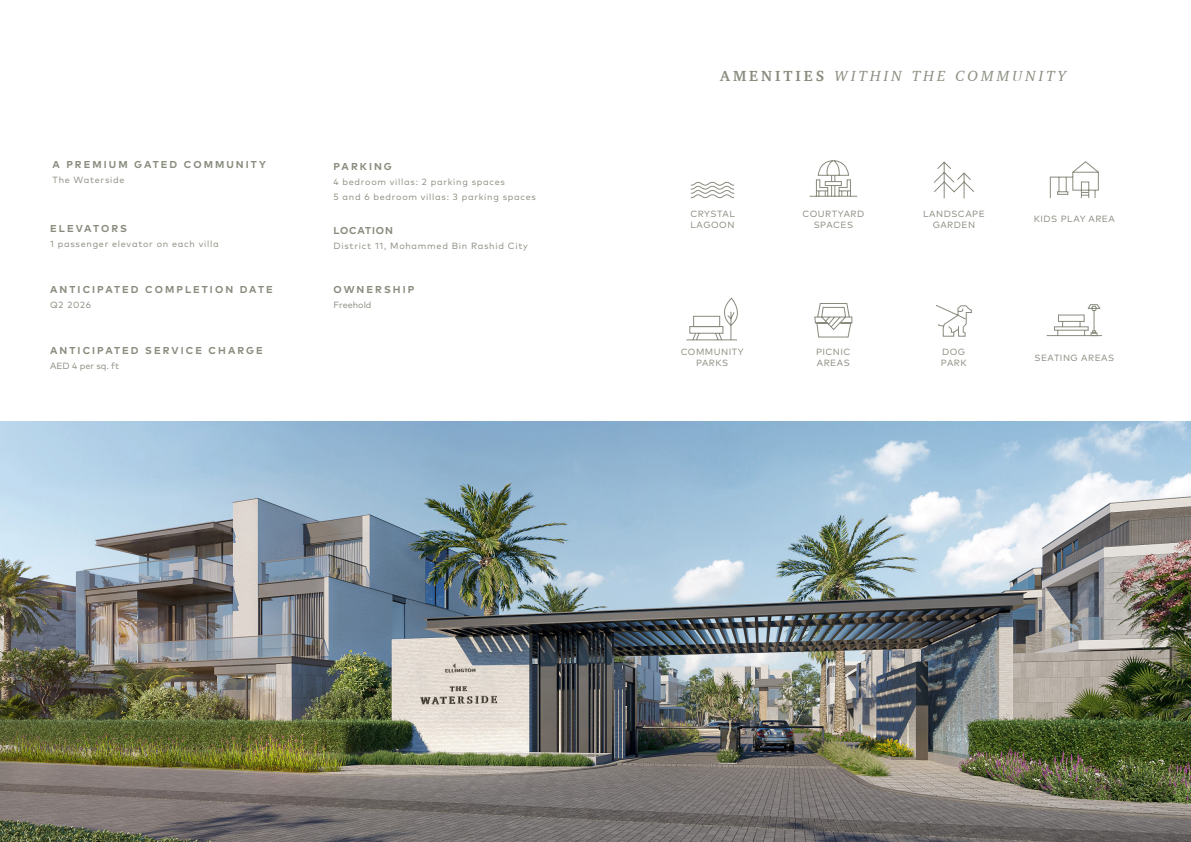
<style>
.page{position:relative;width:1191px;height:842px;background:#fff}
.page>*{position:absolute;margin:0;border:0;box-sizing:border-box;transform-origin:0 0}
.t1{font:italic 15px "Charter";letter-spacing:.2em;color:#878c7d}
.t2{font:700 10px "Mark Pro";letter-spacing:.205em;color:#878c7d}
.t3{font:700 10px "Mark Pro";letter-spacing:.085em;color:#878c7d}
.t4{font:9px "Mark Pro";letter-spacing:.08em;color:#878c7d}
.t5{font:9px/11px "Mark Pro";letter-spacing:.055em;color:#878b7d;text-align:center}
.t6{font:9px "Mark Pro";color:#878c7d}
.s1{font-weight:700;font-style:normal}
</style>
<div class="page">
<img style="left:0;top:421px;width:1191px;height:421px">
<svg style="left:1049px;top:161px;width:50px;height:37px"></svg>
<svg style="left:1046px;top:304px;width:56px;height:32px"></svg>
<svg style="left:934px;top:161px;width:40px;height:38px"></svg>
<svg style="left:814px;top:303px;width:38px;height:35px"></svg>
<svg style="left:686px;top:298px;width:52px;height:43px"></svg>
<svg style="left:809px;top:160px;width:49px;height:37px"></svg>
<svg style="left:936px;top:305px;width:36px;height:32px"></svg>
<svg style="left:690px;top:182px;width:45px;height:16px"></svg>
<p class="t1" style="left:720px;top:63px;width:347px"><span class="s1">AMENITIES</span> WITHIN THE COMMUNITY</p>
<p class="t2" style="left:53px;top:157px;width:215px">A PREMIUM GATED COMMUNITY</p>
<p class="t4" style="left:53px;top:173px;width:73px">The Waterside</p>
<p class="t2" style="left:333px;top:159px;width:60px">PARKING</p>
<p class="t4" style="left:333px;top:175px;width:173px">4 bedroom villas: 2 parking spaces</p>
<p class="t4" style="left:333px;top:190px;width:204px">5 and 6 bedroom villas: 3 parking spaces</p>
<p class="t2" style="left:50px;top:221px;width:78px">ELEVATORS</p>
<p class="t4" style="left:50px;top:237px;width:170px">1 passenger elevator on each villa</p>
<p class="t2" style="left:50px;top:282px;width:224px">ANTICIPATED COMPLETION DATE</p>
<p class="t4" style="left:50px;top:298px;width:42px">Q2 2026</p>
<p class="t3" style="left:333px;top:223px;width:61px">LOCATION</p>
<p class="t4" style="left:333px;top:239px;width:196px">District 11, Mohammed Bin Rashid City</p>
<p class="t2" style="left:333px;top:282px;width:82px">OWNERSHIP</p>
<p class="t6" style="left:333px;top:298px;width:39px">Freehold</p>
<p class="t5" style="left:690px;top:207px;width:46px;text-align:left">CRYSTAL<br>LAGOON</p>
<p class="t5" style="left:802px;top:207px;width:63px">COURTYARD<br>SPACES</p>
<p class="t5" style="left:923px;top:207px;width:63px">LANDSCAPE<br>GARDEN</p>
<p class="t5" style="left:1033px;top:213px;width:83px">KIDS PLAY AREA</p>
<p class="t2" style="left:50px;top:343px;width:214px">ANTICIPATED SERVICE CHARGE</p>
<p class="t6" style="left:50px;top:359px;width:70px">AED 4 per sq. ft</p>
<p class="t5" style="left:680px;top:346px;width:65px">COMMUNITY<br>PARKS</p>
<p class="t5" style="left:816px;top:346px;width:36px">PICNIC</p>
<p class="t5" style="left:817px;top:357px;width:34px">AREAS</p>
<p class="t5" style="left:942px;top:346px;width:25px">DOG</p>
<p class="t5" style="left:941px;top:357px;width:27px">PARK</p>
<p class="t5" style="left:1034px;top:351px;width:81px">SEATING AREAS</p>
</div>
